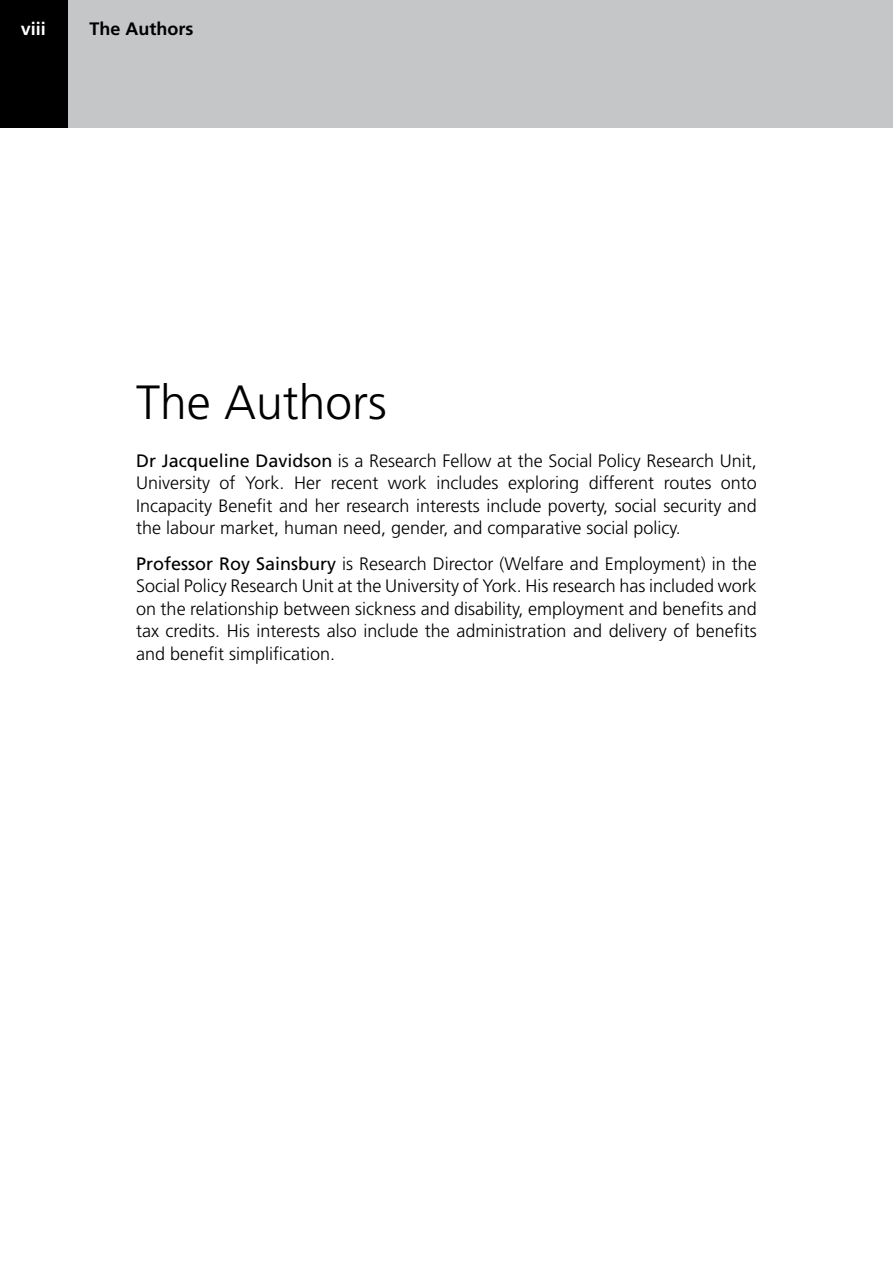
<style>
.page{position:relative;width:893px;height:1263px;background:#fff}
.page>*{position:absolute;margin:0;border:0;box-sizing:border-box;transform-origin:0 0}
.t1{font:300 48px "Frutiger LT";color:#000}
.t2{font:300 18px/22.5px "Frutiger LT";color:#000;text-align:justify}
.t3{font:700 18px "Frutiger LT";color:#000}
.t4{font:700 18px "Frutiger LT";color:#fff}
.s1{font-weight:400}
</style>
<div class="page">
<div style="left:0;top:0;width:68px;height:128px;background:#000"></div>
<div style="left:68px;top:0;width:825px;height:128px;background:#c5c6c8"></div>
<p class="t4" style="left:21px;top:21px;width:27px">viii</p>
<p class="t3" style="left:89px;top:21px;width:106px">The Authors</p>
<h1 class="t1" style="left:136px;top:382px;width:252px">The Authors</h1>
<p class="t2" style="left:136px;top:451px;width:622px"><span class="s1">Dr Jacqueline Davidson</span> is a Research Fellow at the Social Policy Research Unit, University of York. Her recent work includes exploring different routes onto Incapacity Benefit and her research interests include poverty, social security and the labour market, human need, gender, and comparative social policy.</p>
<p class="t2" style="left:136px;top:553px;width:622px"><span class="s1">Professor Roy Sainsbury</span> is Research Director (Welfare and Employment) in the Social Policy Research Unit at the University of York. His research has included work on the relationship between sickness and disability, employment and benefits and tax credits. His interests also include the administration and delivery of benefits and benefit simplification.</p>
</div>
